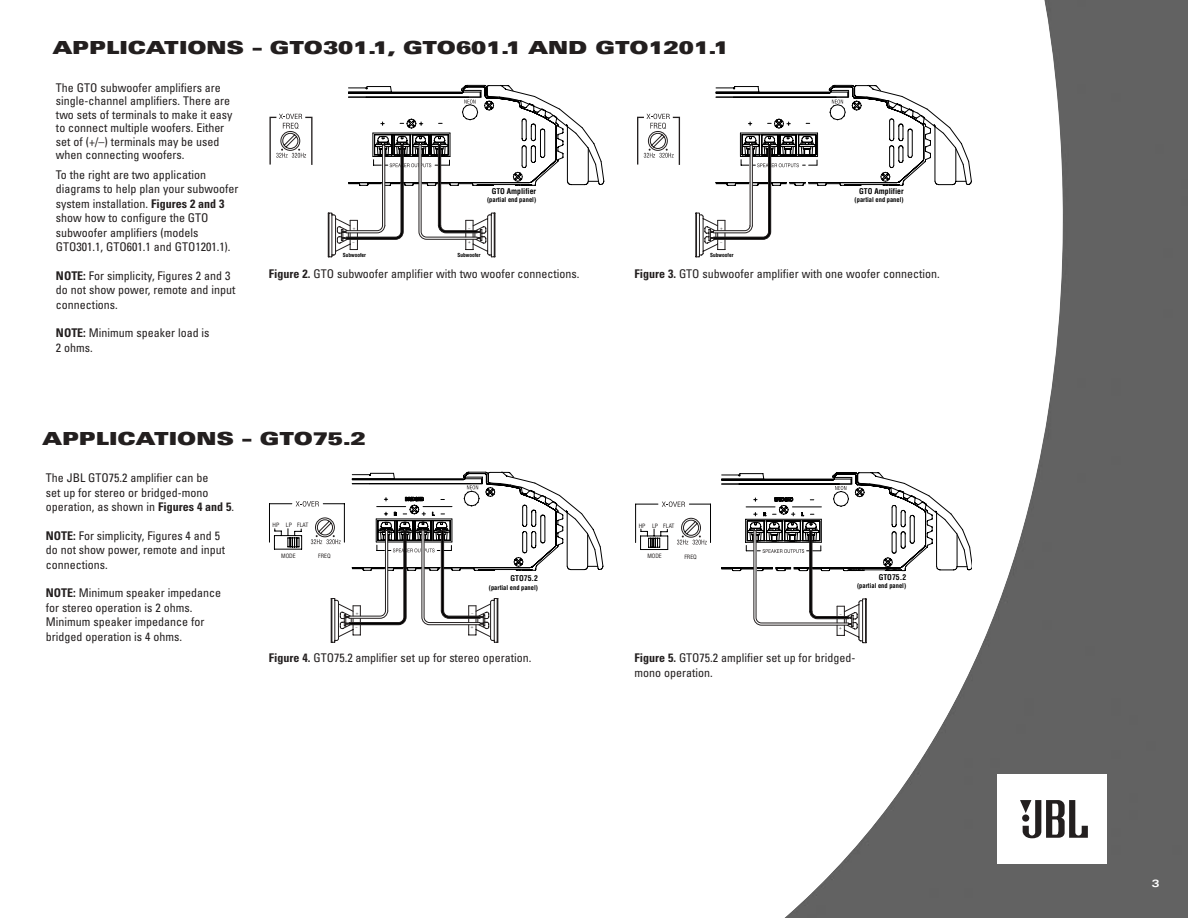
<style>
.page{position:relative;width:1188px;height:918px;background:#fff}
.page>*{position:absolute;margin:0;border:0;box-sizing:border-box;transform-origin:0 0}
.t1{font:900 expanded 18px "Univers";color:#231f1f}
.t2{font:condensed 12px/14.4px "Univers";color:#231f1f}
.t3{font:700 expanded 10.5px "Univers";color:#fff}
.t4{font:700 condensed 7.8px "Helvetica";color:#000}
.t5{font:700 condensed 6.45px "Helvetica";color:#000}
.t6{font:condensed 5.85px "Helvetica";letter-spacing:-.005em;color:#231f1f}
.t7{font:700 condensed 5.4px "Helvetica";color:#000}
.t8{font:4.5px "Myriad";color:#231f1f}
.s1{font-weight:700}
</style>
<div class="page">
<img style="left:784px;top:0;width:404px;height:918px">
<div style="left:998px;top:774px;width:109px;height:90px;background:#fff"></div>
<svg style="left:1020px;top:800px;width:68px;height:38px"></svg>
<svg style="left:637px;top:114px;width:43px;height:51px"></svg>
<svg style="left:695px;top:84px;width:277px;height:174px"></svg>
<div style="left:750px;top:144px;width:3px;height:83px;background:#fff;border:1px solid #231f1f"></div>
<hr style="left:710px;top:504px;width:1px;height:39px;background:#000">
<hr style="left:635px;top:504px;width:1px;height:39px;background:#000">
<svg style="left:640px;top:529px;width:28px;height:21px"></svg>
<svg style="left:677px;top:517px;width:30px;height:28px"></svg>
<svg style="left:636px;top:501px;width:75px;height:6px"></svg>
<svg style="left:269px;top:114px;width:44px;height:51px"></svg>
<svg style="left:721px;top:472px;width:251px;height:171px"></svg>
<svg style="left:328px;top:84px;width:277px;height:174px"></svg>
<svg style="left:269px;top:472px;width:335px;height:171px"></svg>
<h1 class="t1" style="left:53px;top:41px;width:677px">APPLICATIONS – GTO301.1, GTO601.1 AND GTO1201.1</h1>
<p class="t2" style="left:56px;top:82px;width:178px;line-height:13.5px">The GTO subwoofer amplifiers are single-channel amplifiers. There are two sets of terminals to make it easy to connect multiple woofers. Either set of (+/–) terminals may be used when connecting woofers.</p>
<p class="t2" style="left:56px;top:169px;width:184px">To the right are two application diagrams to help plan your subwoofer system installation. <span class="s1">Figures 2 and 3 </span>show how to configure the GTO subwoofer amplifiers (models GTO301.1, GTO601.1 and GTO1201.1).</p>
<p class="t2" style="left:56px;top:269px;width:181px"><span class="s1">NOTE:</span> For simplicity, Figures 2 and 3 do not show power, remote and input connections.</p>
<p class="t2" style="left:56px;top:327px;width:155px"><span class="s1">NOTE:</span> Minimum speaker load is<br>2 ohms.</p>
<p class="t4" style="left:492px;top:188px;width:46px">GTO Amplifier</p>
<p class="t5" style="left:487px;top:197px;width:51px">(partial end panel)</p>
<p class="t4" style="left:859px;top:188px;width:46px">GTO Amplifier</p>
<p class="t5" style="left:855px;top:197px;width:51px">(partial end panel)</p>
<p class="t8" style="left:353px;top:227px;width:4px">+</p>
<p class="t2" style="left:269px;top:267px;width:312px"><span class="s1">Figure 2.</span> GTO subwoofer amplifier with two woofer connections.</p>
<p class="t2" style="left:634px;top:267px;width:307px"><span class="s1">Figure 3.</span> GTO subwoofer amplifier with one woofer connection.</p>
<p class="t8" style="left:720px;top:227px;width:4px">+</p>
<p class="t8" style="left:471px;top:244px;width:4px;rotate:-180deg">+</p>
<p class="t7" style="left:343px;top:253px;width:25px">Subwoofer</p>
<p class="t7" style="left:457px;top:253px;width:25px">Subwoofer</p>
<p class="t7" style="left:710px;top:253px;width:25px">Subwoofer</p>
<h1 class="t1" style="left:42px;top:432px;width:325px">APPLICATIONS – GTO75.2</h1>
<p class="t2" style="left:46px;top:472px;width:190px">The JBL GTO75.2 amplifier can be<br>set up for stereo or bridged-mono operation, as shown in <span class="s1">Figures 4 and 5</span>.</p>
<p class="t2" style="left:46px;top:529px;width:181px"><span class="s1">NOTE:</span> For simplicity, Figures 4 and 5 do not show power, remote and input connections.</p>
<p class="t2" style="left:46px;top:587px;width:177px"><span class="s1">NOTE:</span> Minimum speaker impedance for stereo operation is 2 ohms.<br>Minimum speaker impedance for bridged operation is 4 ohms.</p>
<p class="t6" style="left:273px;top:523px;width:37px">HP LP FLAT</p>
<p class="t6" style="left:281px;top:553px;width:16px">MODE</p>
<p class="t6" style="left:318px;top:554px;width:14px">FREQ</p>
<p class="t8" style="left:356px;top:612px;width:4px">+</p>
<p class="t8" style="left:474px;top:629px;width:4px;rotate:-180deg">+</p>
<p class="t4" style="left:511px;top:575px;width:29px">GTO75.2</p>
<p class="t5" style="left:489px;top:585px;width:51px">(partial end panel)</p>
<p class="t6" style="left:639px;top:523px;width:37px">HP LP FLAT</p>
<p class="t6" style="left:647px;top:554px;width:16px">MODE</p>
<p class="t6" style="left:684px;top:554px;width:14px">FREQ</p>
<p class="t8" style="left:842px;top:630px;width:4px;rotate:-180deg">+</p>
<p class="t4" style="left:879px;top:574px;width:29px">GTO75.2</p>
<p class="t5" style="left:857px;top:583px;width:51px">(partial end panel)</p>
<p class="t2" style="left:269px;top:652px;width:264px"><span class="s1">Figure 4.</span> GTO75.2 amplifier set up for stereo operation.</p>
<p class="t2" style="left:634px;top:652px;width:223px"><span class="s1">Figure 5.</span> GTO75.2 amplifier set up for bridged&shy;mono operation.</p>
<p class="t3" style="left:1152px;top:880px;width:9px">3</p>
</div>
